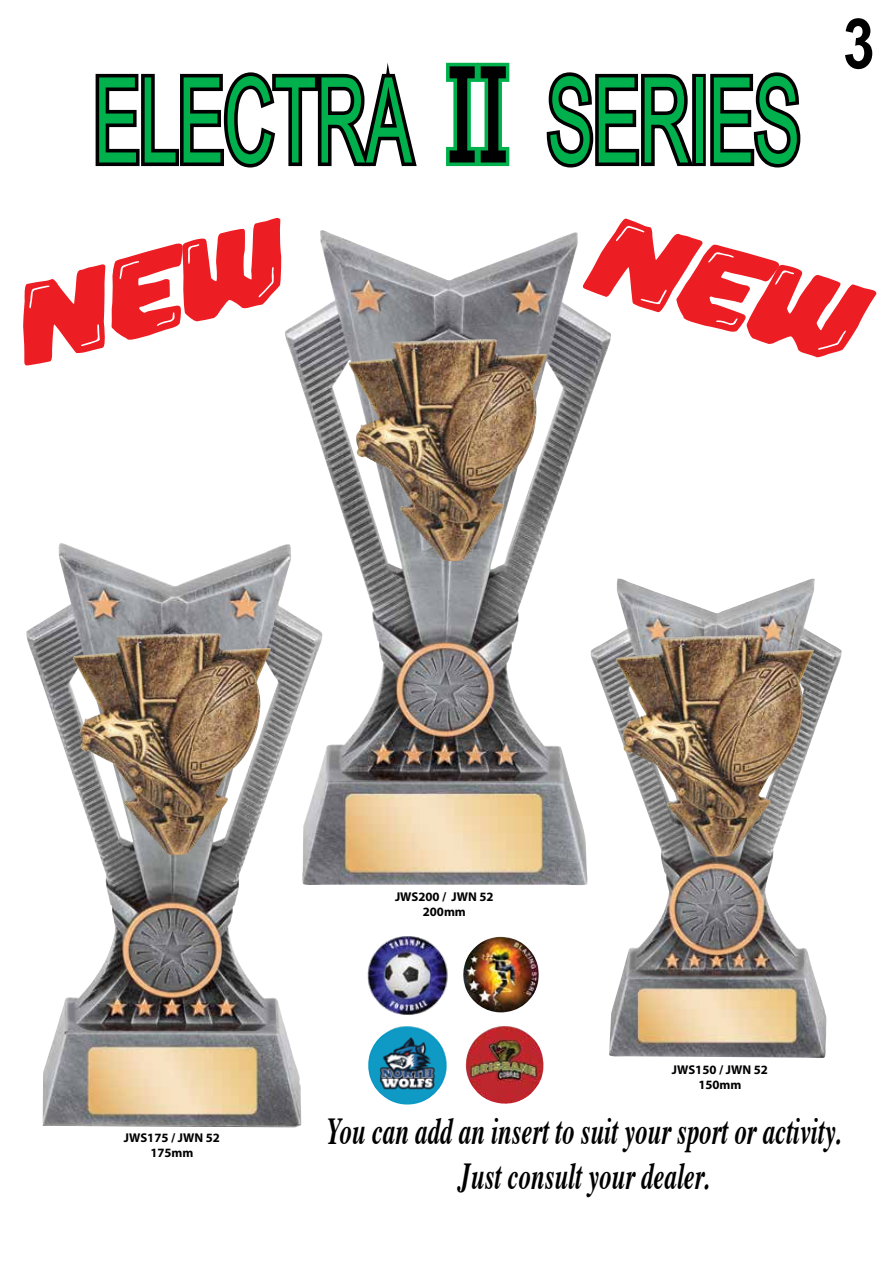
<style>
.page{position:relative;width:893px;height:1263px;background:#fff}
.page>*{position:absolute;margin:0;border:0;box-sizing:border-box;transform-origin:0 0}
.t1{font:118.8px "Arial Narrow";color:#00b04c;scale:.71 1}
.t2{font:700 69.6px "Arial Narrow";color:#000}
.t3{font:italic 700 37.95px/45.6px "Times";color:#000;text-align:center;scale:.65 1}
.t4{font:700 12.75px/15px "Myriad Pro";color:#000;text-align:center}
.s1{font-family:"Rockwell";font-size:130.65px;color:#000}
</style>
<div class="page">
<img style="left:296px;top:230px;width:305px;height:656px">
<img style="left:26px;top:543px;width:297px;height:584px">
<img style="left:589px;top:578px;width:253px;height:480px">
<svg style="left:95px;top:63px;width:322px;height:105px"></svg>
<svg style="left:446px;top:62px;width:64px;height:105px"></svg>
<svg style="left:546px;top:72px;width:152px;height:96px"></svg>
<div style="left:692px;top:74px;width:14px;height:92px;border:7px solid #000"></div>
<svg style="left:710px;top:72px;width:91px;height:96px"></svg>
<img style="left:347px;top:339px;width:201px;height:222px">
<img style="left:614px;top:635px;width:201px;height:222px">
<img style="left:71px;top:633px;width:201px;height:222px">
<img style="left:367px;top:936px;width:81px;height:79px">
<img style="left:463px;top:937px;width:76px;height:75px">
<img style="left:368px;top:1026px;width:79px;height:79px">
<img style="left:465px;top:1026px;width:79px;height:78px">
<svg style="left:285px;top:230px;width:15px;height:138px"></svg>
<svg style="left:582px;top:230px;width:29px;height:139px"></svg>
<h1 class="t1" style="left:94px;top:33px;width:997px">ELECTRA <span class="s1">II</span> SERIES</h1>
<h2 class="t2" style="left:843px;top:-9px;width:33px">3</h2>
<p class="t4" style="left:395px;top:889px;width:100px">JWS200 / JWN 52<br>200mm</p>
<p class="t4" style="left:124px;top:1130px;width:98px">JWS175 / JWN 52<br>175mm</p>
<p class="t4" style="left:672px;top:1061px;width:98px">JWS150 / JWN 52<br>150mm</p>
<p class="t3" style="left:327px;top:1105px;width:792px">You can add an insert to suit your sport or activity.<br>Just consult your dealer.</p>
</div>
